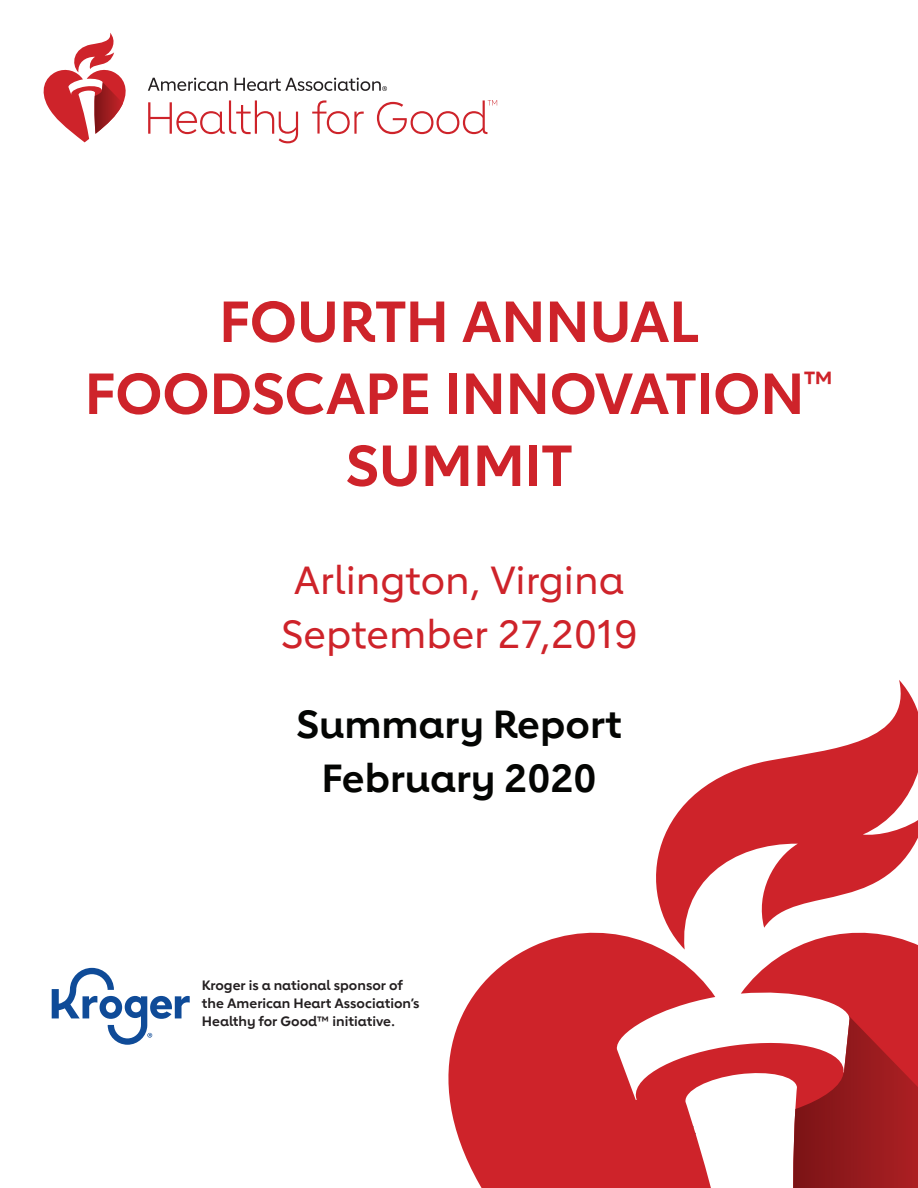
<style>
.page{position:relative;width:918px;height:1188px;background:#fff}
.page>*{position:absolute;margin:0;border:0;box-sizing:border-box;transform-origin:0 0}
.Report_Title{font:700 57px "Lub Dub";letter-spacing:-.01em;color:#ce232a}
.Report_Subtitle{font:500 39px/54px "Lub Dub";color:#ce232a;text-align:center}
.Report_Subtitle-2{font:700 39px/54px "Lub Dub";color:#040503;text-align:center}
.Sponsor{font:700 13.5px/18px "Lub Dub";color:#231f20}
</style>
<div class="page">
<svg style="left:44px;top:33px;width:82px;height:109px"></svg>
<svg style="left:148px;top:100px;width:150px;height:43px"></svg>
<svg style="left:312px;top:100px;width:52px;height:34px"></svg>
<svg style="left:377px;top:100px;width:120px;height:34px"></svg>
<svg style="left:148px;top:78px;width:80px;height:13px"></svg>
<svg style="left:235px;top:78px;width:152px;height:13px"></svg>
<svg style="left:52px;top:968px;width:138px;height:77px"></svg>
<svg style="left:656px;top:680px;width:262px;height:236px;fill:#cf2930"></svg>
<svg style="left:448px;top:916px;width:470px;height:272px;fill:#ce232a"></svg>
<svg style="left:615px;top:987px;width:303px;height:201px"></svg>
<h1 class="Report_Title" style="left:219px;top:288px;width:482px">FOURTH ANNUAL</h1>
<h1 class="Report_Title" style="left:84px;top:360px;width:751px">FOODSCAPE INNOVATION<sup>™</sup></h1>
<h1 class="Report_Title" style="left:345px;top:432px;width:229px">SUMMIT</h1>
<p class="Report_Subtitle" style="left:281px;top:553px;width:358px">Arlington, Virgina<br>September 27,2019</p>
<p class="Report_Subtitle-2" style="left:296px;top:697px;width:327px">Summary Report<br>February 2020</p>
<p class="Sponsor" style="left:202px;top:976px;width:219px">Kroger is a national sponsor of the American Heart Association’s<br>Healthy for Good™ initiative.</p>
</div>
